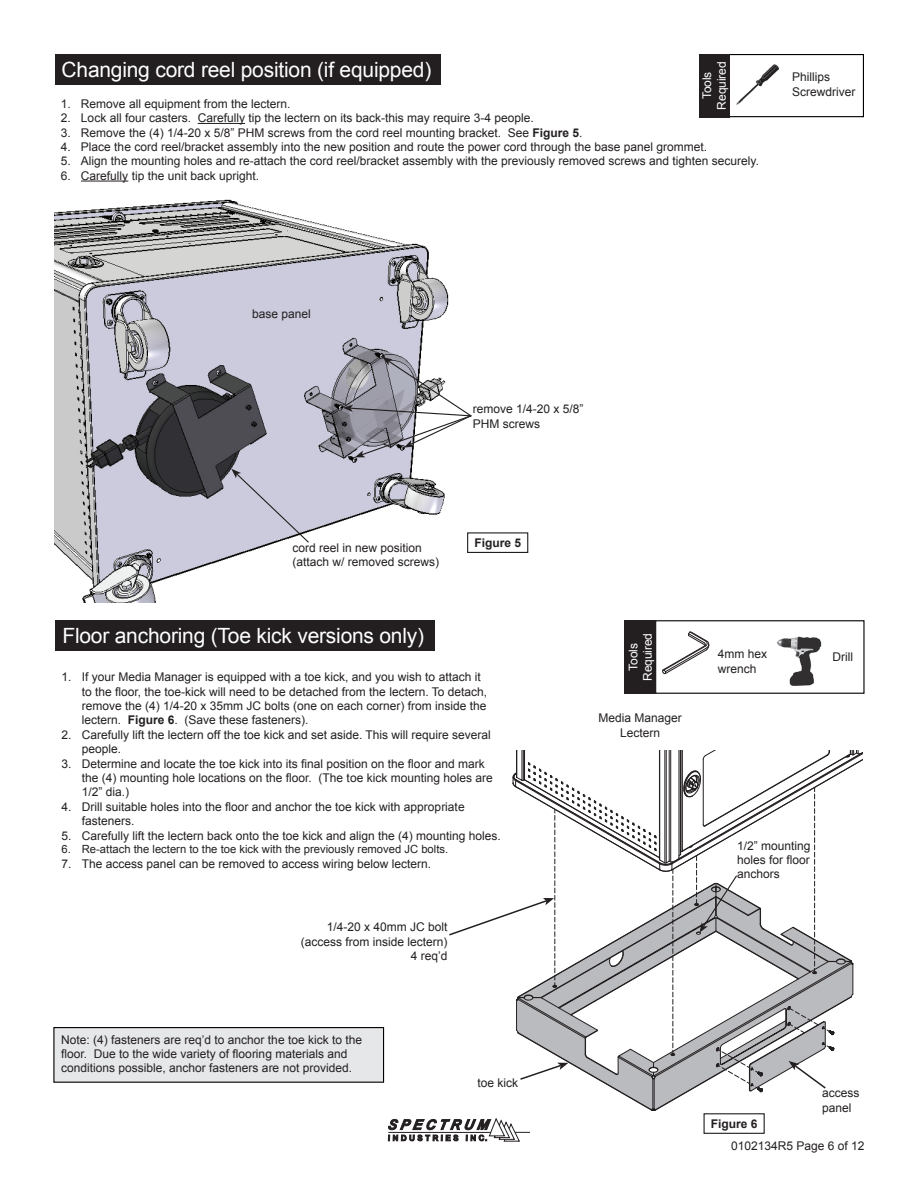
<style>
.page{position:relative;width:918px;height:1188px;background:#fff}
.page>*{position:absolute;margin:0;border:0;box-sizing:border-box;transform-origin:0 0}
.t1{font:21px "Arial";letter-spacing:-.01em;color:#fff}
.t2{font:12px/14.4px "Arial";color:#231f20}
.t3{font:12px/14.4px "Arial";letter-spacing:-.01em;color:#fff;text-align:center}
.t4{font:700 12px "Arial";color:#231f20}
.t5{font:11.25px "Arial";color:#231f20}
.s1{font-weight:700}
</style>
<div class="page">
<div style="left:655px;top:620px;width:210px;height:74px;background:#fff;border:1px solid #000"></div>
<img style="left:54px;top:199px;width:395px;height:404px">
<div style="left:56px;top:620px;width:379px;height:30px;background:#231f20"></div>
<svg style="left:61px;top:650px;width:365px;height:1px"></svg>
<div style="left:54px;top:1028px;width:330px;height:54px;background:#e6e7e9"></div>
<div style="left:53px;top:1027px;width:331px;height:56px;border:1px solid #000"></div>
<div style="left:624px;top:620px;width:32px;height:74px;background:#231f20"></div>
<svg style="left:656px;top:631px;width:54px;height:55px"></svg>
<img style="left:778px;top:636px;width:44px;height:50px">
<div style="left:55px;top:54px;width:386px;height:30px;background:#231f20"></div>
<svg style="left:59px;top:84px;width:375px;height:1px"></svg>
<hr style="left:198px;top:123px;width:47px;height:1px;background:#231f20">
<hr style="left:81px;top:181px;width:47px;height:1px;background:#231f20">
<div style="left:467px;top:532px;width:61px;height:21px;border:1px solid #231f20"></div>
<svg style="left:231px;top:469px;width:79px;height:75px;background:#c6c6d7"></svg>
<svg style="left:343px;top:357px;width:129px;height:100px"></svg>
<div style="left:728px;top:54px;width:136px;height:63px;background:#fff;border:1px solid #000"></div>
<img style="left:737px;top:64px;width:42px;height:40px">
<div style="left:699px;top:54px;width:30px;height:63px;background:#231f20"></div>
<svg style="left:729px;top:59px;width:1px;height:55px"></svg>
<svg style="left:388px;top:751px;width:475px;height:391px"></svg>
<h1 class="t1" style="left:62px;top:56px;width:371px">Changing cord reel position (if equipped)</h1>
<p class="t2" style="left:61px;top:96px;width:231px">1. Remove all equipment from the lectern.</p>
<p class="t2" style="left:61px;top:111px;width:475px">2. Lock all four casters. Carefully tip the lectern on its back-this may require 3-4 people.</p>
<p class="t2" style="left:61px;top:125px;width:523px">3. Remove the (4) 1/4-20 x 5/8” PHM screws from the cord reel mounting bracket. See <span class="s1">Figure 5</span>.</p>
<p class="t2" style="left:61px;top:140px;width:648px">4. Place the cord reel/bracket assembly into the new position and route the power cord through the base panel grommet.</p>
<p class="t2" style="left:61px;top:154px;width:700px">5. Align the mounting holes and re-attach the cord reel/bracket assembly with the previously removed screws and tighten securely.</p>
<p class="t2" style="left:61px;top:168px;width:200px">6. Carefully tip the unit back upright.</p>
<p class="t3" style="left:714px;top:110px;width:49px;rotate:-90deg">Required</p>
<p class="t3" style="left:700px;top:99px;width:29px;rotate:-90deg">Tools</p>
<p class="t2" style="left:792px;top:70px;width:40px">Phillips</p>
<p class="t2" style="left:792px;top:85px;width:65px">Screwdriver</p>
<p class="t2" style="left:252px;top:306px;width:60px">base panel</p>
<p class="t2" style="left:473px;top:402px;width:112px">remove 1/4-20 x 5/8”<br>PHM screws</p>
<p class="t2" style="left:293px;top:540px;width:148px">cord reel in new position (attach w/ removed screws)</p>
<p class="t4" style="left:474px;top:535px;width:48px">Figure 5</p>
<h1 class="t1" style="left:62px;top:622px;width:363px">Floor anchoring (Toe kick versions only)</h1>
<p class="t2" style="left:82px;top:670px;width:407px;text-indent:-20px">1. If your Media Manager is equipped with a toe kick, and you wish to attach it to the floor, the toe-kick will need to be detached from the lectern. To detach, remove the (4) 1/4-20 x 35mm JC bolts (one on each corner) from inside the lectern. <span class="s1">Figure 6</span>. (Save these fasteners).</p>
<p class="t2" style="left:82px;top:728px;width:411px;text-indent:-20px">2. Carefully lift the lectern off the toe kick and set aside. This will require several people.</p>
<p class="t2" style="left:82px;top:756px;width:412px;text-indent:-20px">3. Determine and locate the toe kick into its final position on the floor and mark the (4) mounting hole locations on the floor. (The toe kick mounting holes are<br>1/2” dia.)</p>
<p class="t2" style="left:82px;top:800px;width:384px;text-indent:-20px">4. Drill suitable holes into the floor and anchor the toe kick with appropriate fasteners.</p>
<p class="t2" style="left:62px;top:828px;width:441px">5. Carefully lift the lectern back onto the toe kick and align the (4) mounting holes.</p>
<p class="t5" style="left:62px;top:842px;width:388px">6. Re-attach the lectern to the toe kick with the previously removed JC bolts.</p>
<p class="t2" style="left:62px;top:856px;width:371px">7. The access panel can be removed to access wiring below lectern.</p>
<p class="t2" style="left:301px;top:920px;width:148px;text-align:right">1/4-20 x 40mm JC bolt (access from inside lectern)<br>4 req’d</p>
<p class="t2" style="left:61px;top:1032px;width:302px">Note: (4) fasteners are req’d to anchor the toe kick to the floor. Due to the wide variety of flooring materials and conditions possible, anchor fasteners are not provided.</p>
<p class="t2" style="left:477px;top:1076px;width:42px">toe kick</p>
<p class="t3" style="left:626px;top:681px;width:49px;rotate:-90deg">Tools<br>Required</p>
<p class="t2" style="left:599px;top:711px;width:85px;text-align:center">Media Manager<br>Lectern</p>
<p class="t2" style="left:718px;top:647px;width:51px">4mm hex wrench</p>
<p class="t2" style="left:833px;top:649px;width:22px">Drill</p>
<p class="t2" style="left:737px;top:838px;width:75px;text-align:justify">1/2” mounting holes for floor anchors</p>
<p class="t4" style="left:711px;top:1116px;width:48px">Figure 6</p>
<p class="t2" style="left:822px;top:1086px;width:39px">access panel</p>
<p class="t2" style="left:731px;top:1139px;width:135px">0102134R5 Page 6 of 12</p>
</div>
